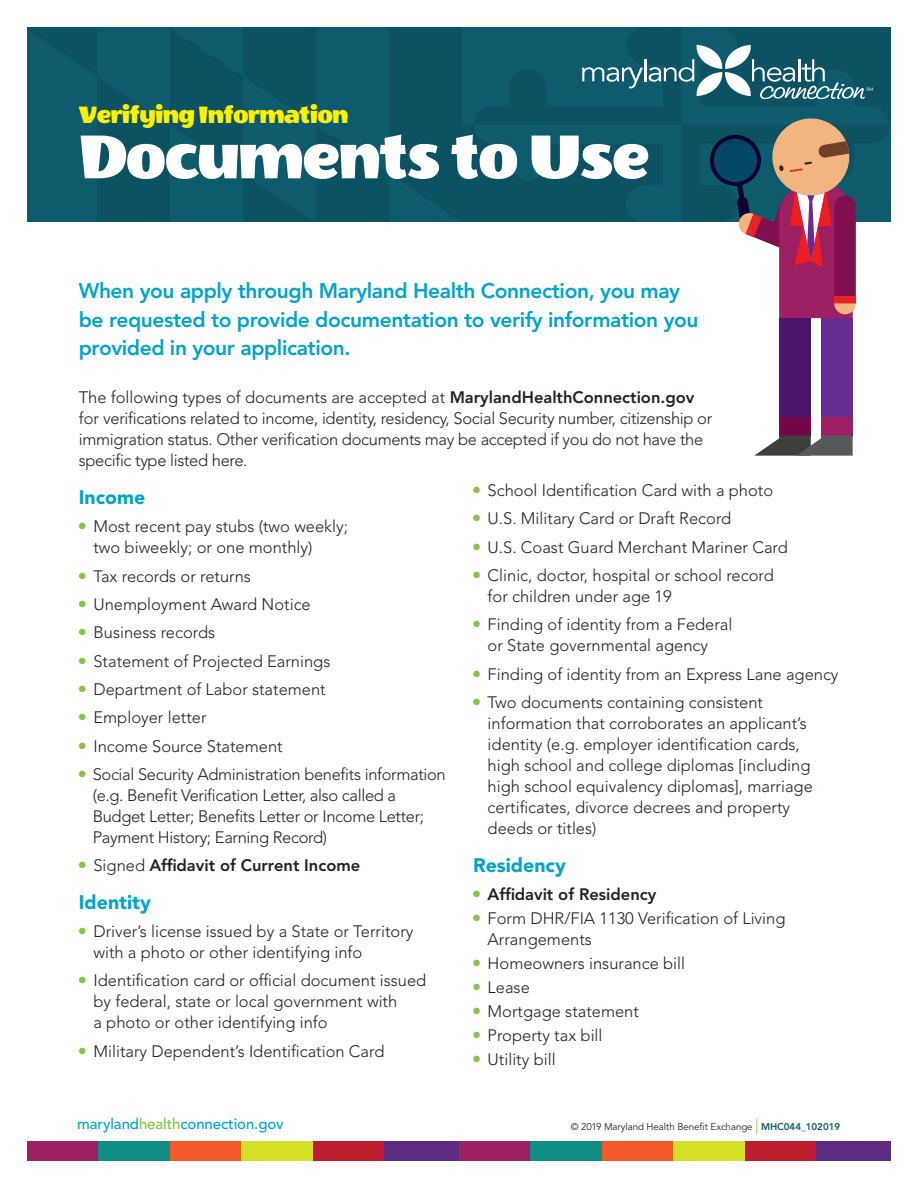
<style>
.page{position:relative;width:918px;height:1188px;background:#fff}
.page>*{position:absolute;margin:0;border:0;box-sizing:border-box;transform-origin:0 0}
.t1{font:70.5px "Wendy One";letter-spacing:-.03em;color:#fff}
.t2{font:27px "Wendy One";letter-spacing:-.03em;color:#fff101}
.t3{font:800 21px/28.5px "Avenir LT Std";letter-spacing:-.02em;color:#00a3c7}
.t4{font:900 19.5px "Avenir LT Std";color:#00a3c7}
.t5{font:300 16.5px/21px "Avenir LT Std";color:#231f20}
.t6{font:300 16.5px/21px "Avenir LT Std";letter-spacing:-.02em;color:#231f20}
.t7{font:800 16.5px "Avenir LT Std";color:#231f20}
.t8{font:500 15px "Avenir LT Std";letter-spacing:-.005em;color:#00a3c7}
.t9{font:9.75px "Avenir LT Std";letter-spacing:-.005em;color:#231f20}
.s1{font-weight:800}
.s2{font-weight:300}
.s3{color:#81c340}
.s4{font-weight:300;font-size:15px;color:#89c248}
.s5{font-weight:800;color:#0f5b6e}
</style>
<div class="page">
<div style="left:27px;top:27px;width:435px;height:195px;background:#0e5668"></div>
<svg style="left:462px;top:27px;width:429px;height:195px;background:#0e5668"></svg>
<div style="left:27px;top:1142px;width:74px;height:19px;background:#9d2063"></div>
<div style="left:459px;top:1142px;width:74px;height:19px;background:#9d2063"></div>
<div style="left:99px;top:1142px;width:74px;height:19px;background:#128d85"></div>
<div style="left:531px;top:1142px;width:74px;height:19px;background:#128d85"></div>
<div style="left:170px;top:1142px;width:74px;height:19px;background:#f15929"></div>
<div style="left:602px;top:1142px;width:74px;height:19px;background:#f15929"></div>
<div style="left:242px;top:1142px;width:74px;height:19px;background:#d5df26"></div>
<div style="left:674px;top:1142px;width:74px;height:19px;background:#d5df26"></div>
<div style="left:313px;top:1142px;width:74px;height:19px;background:#be1f2e"></div>
<div style="left:745px;top:1142px;width:74px;height:19px;background:#be1f2e"></div>
<div style="left:385px;top:1142px;width:74px;height:19px;background:#5d2b80"></div>
<div style="left:817px;top:1142px;width:74px;height:19px;background:#5d2b80"></div>
<div style="left:821px;top:318px;width:32px;height:99px;background:#652d91"></div>
<div style="left:779px;top:318px;width:32px;height:99px;background:#4c166e"></div>
<div style="left:821px;top:417px;width:32px;height:20px;background:#9e1f62"></div>
<div style="left:779px;top:417px;width:32px;height:20px;background:#740746"></div>
<svg style="left:754px;top:435px;width:99px;height:21px"></svg>
<svg style="left:474px;top:27px;width:415px;height:291px"></svg>
<h2 class="t2" style="left:79px;top:101px;width:271px">Verifying Information</h2>
<h1 class="t1" style="left:79px;top:121px;width:573px">Documents to Use</h1>
<p class="t3" style="left:79px;top:277px;width:621px">When you apply through Maryland Health Connection, you may be requested to provide documentation to verify information you provided in your application.</p>
<p class="t6" style="left:79px;top:387px;width:635px">The following types of documents are accepted at <span class="s1">MarylandHealthConnection.gov </span>for verifications related to income, identity, residency, Social Security number, citizenship or immigration status. Other verification documents may be accepted if you do not have the specific type listed here.</p>
<p class="t4" style="left:79px;top:485px;width:68px">Income</p>
<p class="t5" style="left:93px;top:516px;width:256px;text-indent:-15px"><sup>●</sup> Most recent pay stubs (two weekly; two biweekly; or one monthly)</p>
<p class="t5" style="left:79px;top:566px;width:174px"><sup>●</sup> Tax records or returns</p>
<p class="t5" style="left:79px;top:594px;width:233px"><sup>●</sup> Unemployment Award Notice</p>
<p class="t5" style="left:79px;top:622px;width:138px"><sup>●</sup> Business records</p>
<p class="t5" style="left:79px;top:650px;width:253px"><sup>●</sup> Statement of Projected Earnings</p>
<p class="t5" style="left:79px;top:679px;width:248px"><sup>●</sup> Department of Labor statement</p>
<p class="t5" style="left:79px;top:707px;width:129px"><sup>●</sup> Employer letter</p>
<p class="t5" style="left:79px;top:735px;width:205px"><sup>●</sup> Income Source Statement</p>
<p class="t6" style="left:93px;top:764px;width:355px;text-indent:-14px"><sup>●</sup> Social Security Administration benefits information (e.g. Benefit Verification Letter, also called a Budget Letter; Benefits Letter or Income Letter; Payment History; Earning Record)</p>
<p class="t7" style="left:79px;top:856px;width:283px"><sup>●</sup> <span class="s2">Signed</span> Affidavit of Current Income</p>
<p class="t4" style="left:79px;top:890px;width:74px">Identity</p>
<p class="t5" style="left:93px;top:921px;width:322px;text-indent:-15px"><sup>●</sup> Driver’s license issued by a State or Territory with a photo or other identifying info</p>
<p class="t5" style="left:93px;top:970px;width:334px;text-indent:-15px"><sup>●</sup> Identification card or official document issued by federal, state or local government with<br>a photo or other identifying info</p>
<p class="t5" style="left:79px;top:1041px;width:307px"><sup>●</sup> Military Dependent’s Identification Card</p>
<p class="t5" style="left:473px;top:480px;width:302px"><sup>●</sup> School Identification Card with a photo</p>
<p class="t5" style="left:473px;top:508px;width:260px"><sup>●</sup> U.S. Military Card or Draft Record</p>
<p class="t5" style="left:473px;top:537px;width:316px"><sup>●</sup> U.S. Coast Guard Merchant Mariner Card</p>
<p class="t5" style="left:488px;top:565px;width:288px;text-indent:-15px"><sup>●</sup> Clinic, doctor, hospital or school record for children under age 19</p>
<p class="t5" style="left:473px;top:614px;width:261px;text-align:center"><sup>●</sup> Finding of identity from a Federal or State governmental agency</p>
<p class="t5" style="left:473px;top:664px;width:367px"><sup>●</sup> Finding of identity from an Express Lane agency</p>
<p class="t5" style="left:488px;top:692px;width:327px;text-indent:-15px"><sup>●</sup> Two documents containing consistent information that corroborates an applicant’s identity (e.g. employer identification cards, high school and college diplomas [including high school equivalency diplomas], marriage certificates, divorce decrees and property deeds or titles)</p>
<p class="t4" style="left:473px;top:853px;width:94px">Residency</p>
<p class="t7" style="left:473px;top:884px;width:185px"><sup>●</sup> Affidavit of Residency</p>
<p class="t5" style="left:488px;top:908px;width:299px;text-indent:-15px"><sup>●</sup> Form DHR/FIA 1130 Verification of Living<br>Arrangements</p>
<p class="t5" style="left:473px;top:953px;width:214px"><sup>●</sup> Homeowners insurance bill</p>
<p class="t5" style="left:473px;top:977px;width:58px"><sup>●</sup> Lease</p>
<p class="t5" style="left:473px;top:1001px;width:167px"><sup>●</sup> Mortgage statement</p>
<p class="t5" style="left:473px;top:1025px;width:131px"><sup>●</sup> Property tax bill</p>
<p class="t5" style="left:473px;top:1049px;width:84px"><sup>●</sup> Utility bill</p>
<p class="t8" style="left:77px;top:1115px;width:208px">maryland<span class="s3">health</span>connection.gov</p>
<p class="t9" style="left:571px;top:1121px;width:271px">© 2019 Maryland Health Benefit Exchange <span class="s4">|</span> <span class="s5">MHC044_102019</span></p>
</div>
